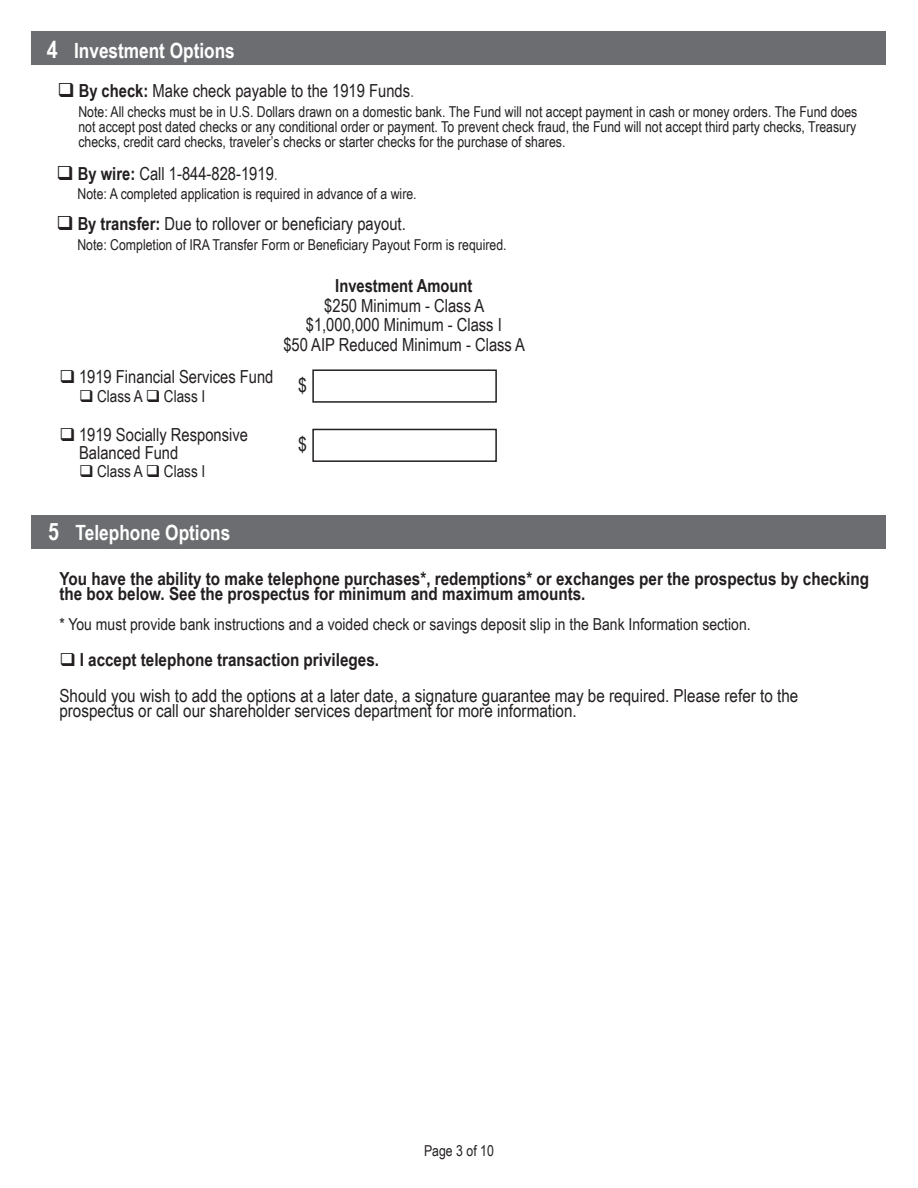
<style>
.page{position:relative;width:918px;height:1188px;background:#fff}
.page>*{position:absolute;margin:0;border:0;box-sizing:border-box;transform-origin:0 0}
.t1{font:700 21px "Arial Narrow";color:#fff}
.t2{font:19.5px "Arial Narrow";color:#231f20}
.t3{font:18px/15px "Arial Narrow";color:#231f20}
.t4{font:700 18px/15px "Arial Narrow";color:#231f20}
.t5{font:16.5px "Arial Narrow";color:#231f20}
.t6{font:15px/15px "Arial Narrow";color:#231f20;text-align:justify}
.s1{font-size:24px}
.s2{font-weight:700}
.s3{color:#6c6d70}
</style>
<div class="page">
<div style="left:32px;top:32px;width:854px;height:33px;background:#6c6d70"></div>
<div style="left:32px;top:516px;width:854px;height:33px;background:#6c6d70"></div>
<div style="left:312px;top:369px;width:185px;height:34px;border:2px solid #231f20"></div>
<div style="left:312px;top:429px;width:185px;height:33px;border:2px solid #231f20"></div>
<p class="t1" style="left:47px;top:35px;width:190px"><span class="s1">4</span> Investment Options</p>
<p class="t3" style="left:57px;top:83px;width:358px">❑ <span class="s2">By check:</span> Make check payable to the 1919 Funds<span class="s3">.</span></p>
<p class="t6" style="left:78px;top:104px;width:781px">Note: All checks must be in U.S. Dollars drawn on a domestic bank. The Fund will not accept payment in cash or money orders. The Fund does not accept post dated checks or any conditional order or payment. To prevent check fraud, the Fund will not accept third party checks, Treasury checks, credit card checks, traveler’s checks or starter checks for the purchase of shares.</p>
<p class="t3" style="left:57px;top:165px;width:223px">❑ <span class="s2">By wire:</span> Call 1-844-828-1919<span class="s3">.</span></p>
<p class="t6" style="left:78px;top:186px;width:341px">Note: A completed application is required in advance of a wire.</p>
<p class="t3" style="left:56px;top:216px;width:351px">❑ <span class="s2">By transfer:</span> Due to rollover or beneficiary payout.</p>
<p class="t6" style="left:77px;top:236px;width:431px">Note: Completion of IRA Transfer Form or Beneficiary Payout Form is required.</p>
<p class="t3" style="left:59px;top:368px;width:216px">❑ 1919 Financial Services Fund</p>
<p class="t5" style="left:79px;top:384px;width:128px">❑ Class A ❑ Class I</p>
<p class="t3" style="left:79px;top:425px;width:171px;line-height:18px;text-indent:-20px">❑ 1919 Socially Responsive<br>Balanced Fund</p>
<p class="t5" style="left:79px;top:459px;width:128px">❑ Class A ❑ Class I</p>
<p class="t4" style="left:335px;top:278px;width:139px">Investment Amount</p>
<p class="t3" style="left:324px;top:297px;width:161px">$250 Minimum - Class A</p>
<p class="t3" style="left:306px;top:317px;width:198px">$1,000,000 Minimum - Class I</p>
<p class="t3" style="left:283px;top:336px;width:243px">$50 AIP Reduced Minimum - Class A</p>
<p class="t2" style="left:298px;top:371px;width:10px">$</p>
<p class="t2" style="left:298px;top:430px;width:10px">$</p>
<p class="t1" style="left:48px;top:517px;width:184px"><span class="s1">5</span> Telephone Options</p>
<p class="t4" style="left:59px;top:570px;width:811px">You have the ability to make telephone purchases*, redemptions* or exchanges per the prospectus by checking the box below. See the prospectus for minimum and maximum amounts.</p>
<p class="t5" style="left:59px;top:612px;width:693px">* You must provide bank instructions and a voided check or savings deposit slip in the Bank Information section.</p>
<p class="t4" style="left:59px;top:651px;width:321px">❑ I accept telephone transaction privileges.</p>
<p class="t3" style="left:59px;top:687px;width:740px">Should you wish to add the options at a later date, a signature guarantee may be required. Please refer to the prospectus or call our shareholder services department for more information.</p>
<p class="t6" style="left:424px;top:1142px;width:71px">Page 3 of 10</p>
</div>
